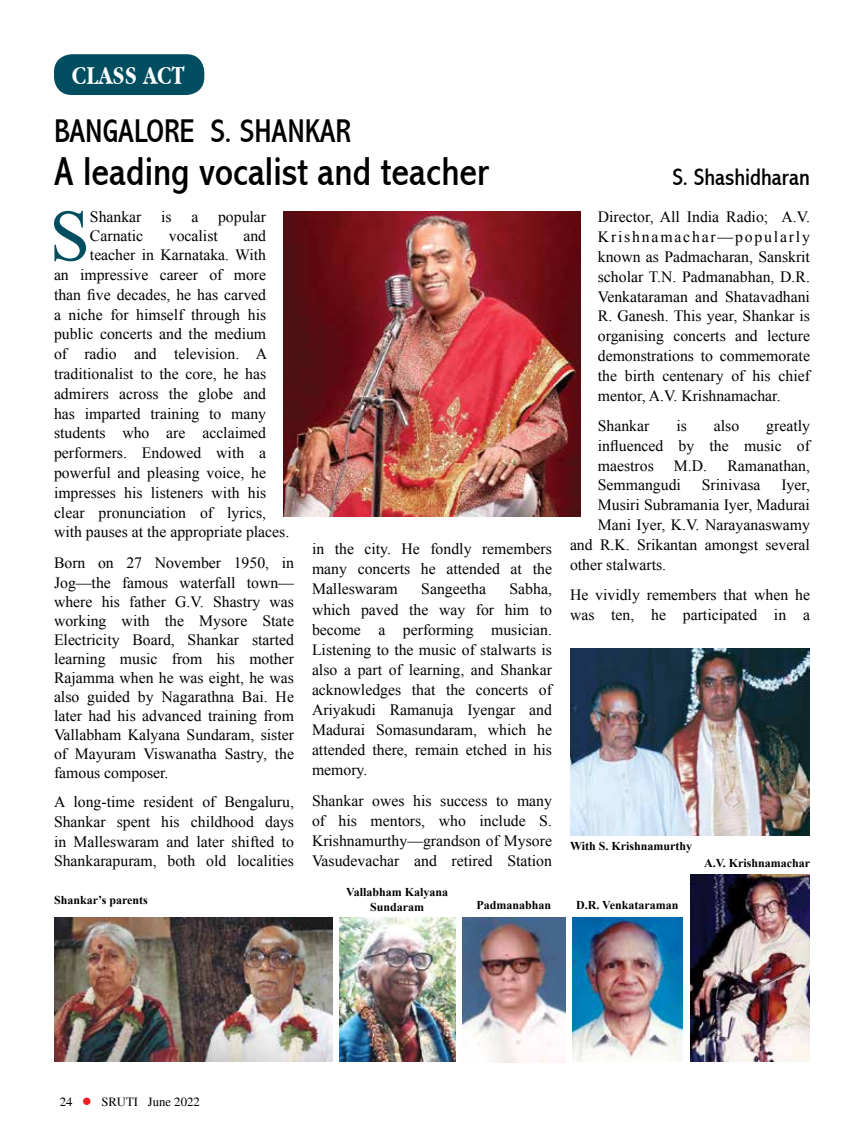
<style>
.page{position:relative;width:864px;height:1134px;background:#fff}
.page>*{position:absolute;margin:0;border:0;box-sizing:border-box;transform-origin:0 0}
.t1{font:72.9px "Times New Roman";color:#004e5f}
.t2{font:condensed 40.5px "Abadi";color:#000}
.t3{font:condensed 33px "Abadi";color:#000}
.t4{font:700 27px "Apple Garamond";color:#fff}
.t5{font:condensed 24px "Abadi";color:#000}
.t6{font:15.75px/19.8px "Times New Roman";color:#000;text-align:justify}
.t7{font:12.75px "Times";color:#000}
.t8{font:700 12px/15px "Times New Roman";color:#000;text-align:center}
.s1{color:#ed1d24}
</style>
<div class="page">
<div style="left:54px;top:54px;width:150px;height:41px;background:#004e5f;border-radius:18px"></div>
<img style="left:570px;top:649px;width:240px;height:186px">
<img style="left:54px;top:917px;width:279px;height:145px">
<img style="left:283px;top:211px;width:298px;height:305px">
<img style="left:339px;top:917px;width:116px;height:145px">
<img style="left:462px;top:918px;width:104px;height:144px">
<img style="left:573px;top:917px;width:109px;height:145px">
<img style="left:690px;top:875px;width:120px;height:187px">
<h3 class="t4" style="left:72px;top:60px;width:115px">CLASS ACT</h3>
<h3 class="t3" style="left:54px;top:112px;width:298px">Bangalore S. Shankar</h3>
<h2 class="t2" style="left:54px;top:148px;width:437px">A leading vocalist and teacher</h2>
<h3 class="t5" style="left:673px;top:163px;width:139px">S. Shashidharan</h3>
<h1 class="t1" style="left:49px;top:187px;width:42px">S</h1>
<p class="t6" style="left:90px;top:207px;width:178px;line-height:18.9px">Shankar is a popular<br>Carnatic</p>
<p class="t6" style="left:169px;top:226px;width:50px">vocalist</p>
<p class="t6" style="left:243px;top:226px;width:24px">and</p>
<p class="t6" style="left:90px;top:245px;width:178px">teacher in Karnataka. With</p>
<p class="t6" style="left:54px;top:265px;width:214px">an impressive career of more</p>
<p class="t6" style="left:54px;top:284px;width:214px">than five decades, he has carved</p>
<p class="t6" style="left:54px;top:304px;width:214px">a niche for himself through his</p>
<p class="t6" style="left:54px;top:324px;width:214px">public concerts and the medium</p>
<p class="t6" style="left:54px;top:344px;width:215px">of radio and television. A</p>
<p class="t6" style="left:54px;top:364px;width:214px">traditionalist to the core, he has</p>
<p class="t6" style="left:54px;top:383px;width:214px">admirers across the globe and</p>
<p class="t6" style="left:54px;top:403px;width:214px">has imparted training to many</p>
<p class="t6" style="left:54px;top:423px;width:214px">students who are acclaimed</p>
<p class="t6" style="left:54px;top:443px;width:214px">performers. Endowed with a</p>
<p class="t6" style="left:54px;top:463px;width:214px">powerful and pleasing voice, he</p>
<p class="t6" style="left:54px;top:482px;width:214px">impresses his listeners with his</p>
<p class="t6" style="left:54px;top:502px;width:214px">clear pronunciation of lyrics,</p>
<p class="t6" style="left:54px;top:522px;width:237px">with pauses at the appropriate places.</p>
<p class="t6" style="left:54px;top:553px;width:242px;line-height:19px">Born on 27 November 1950, in Jog—the famous waterfall town— where his father G.V. Shastry was working with the Mysore State Electricity Board, Shankar started learning music from his mother Rajamma when he was eight, he was also guided by Nagarathna Bai. He later had his advanced training from Vallabham Kalyana Sundaram, sister of Mayuram Viswanatha Sastry, the famous composer.</p>
<p class="t6" style="left:54px;top:792px;width:242px">A long-time resident of Bengaluru, Shankar spent his childhood days in Malleswaram and later shifted to Shankarapuram, both old localities</p>
<p class="t6" style="left:312px;top:539px;width:242px">in the city. He fondly remembers many concerts he attended at the Malleswaram</p>
<p class="t6" style="left:312px;top:579px;width:242px;text-indent:198px">Sabha, which paved the way for him to become a performing musician.<br>Listening to the music of stalwarts is also a part of learning, and Shankar acknowledges that the concerts of Ariyakudi Ramanuja Iyengar and Madurai Somasundaram, which he attended there, remain etched in his memory.</p>
<p class="t6" style="left:312px;top:791px;width:242px">Shankar owes his success to many of his mentors, who include S.<br>Krishnamurthy—grandson of Mysore Vasudevachar and retired Station</p>
<p class="t6" style="left:421px;top:579px;width:66px">Sangeetha</p>
<p class="t6" style="left:598px;top:207px;width:214px">Director, All India Radio; A.V.<br>Krishnamachar—popularly known as Padmacharan, Sanskrit scholar T.N. Padmanabhan, D.R.<br>Venkataraman and Shatavadhani R. Ganesh. This year, Shankar is organising concerts and lecture demonstrations to commemorate the birth centenary of his chief mentor, A.V. Krishnamachar.</p>
<p class="t6" style="left:598px;top:416px;width:53px">Shankar</p>
<p class="t6" style="left:676px;top:416px;width:12px">is</p>
<p class="t6" style="left:714px;top:416px;width:27px">also</p>
<p class="t6" style="left:598px;top:416px;width:214px;text-indent:168px">greatly influenced by the music of maestros</p>
<p class="t6" style="left:674px;top:455px;width:35px">M.D.</p>
<p class="t6" style="left:727px;top:455px;width:84px">Ramanathan,</p>
<p class="t6" style="left:598px;top:475px;width:85px">Semmangudi</p>
<p class="t6" style="left:702px;top:475px;width:60px">Srinivasa</p>
<p class="t6" style="left:781px;top:475px;width:30px">Iyer,</p>
<p class="t6" style="left:598px;top:495px;width:214px">Musiri Subramania Iyer, Madurai</p>
<p class="t6" style="left:598px;top:515px;width:214px">Mani Iyer, K.V. Narayanaswamy</p>
<p class="t6" style="left:570px;top:534px;width:242px">and R.K. Srikantan amongst several</p>
<p class="t6" style="left:570px;top:554px;width:98px">other stalwarts.</p>
<p class="t6" style="left:570px;top:585px;width:242px">He vividly remembers that when he was ten, he participated in a</p>
<p class="t8" style="left:570px;top:839px;width:124px">With S. Krishnamurthy</p>
<p class="t8" style="left:704px;top:855px;width:108px">A.V. Krishnamachar</p>
<p class="t8" style="left:54px;top:892px;width:95px">Shankar’s parents</p>
<p class="t8" style="left:346px;top:884px;width:103px">Vallabham Kalyana<br>Sundaram</p>
<p class="t8" style="left:477px;top:898px;width:76px">Padmanabhan</p>
<p class="t8" style="left:576px;top:898px;width:104px">D.R. Venkataraman</p>
<p class="t7" style="left:60px;top:1095px;width:141px">24 <span class="s1">●</span> SRUTI June 2022</p>
</div>
